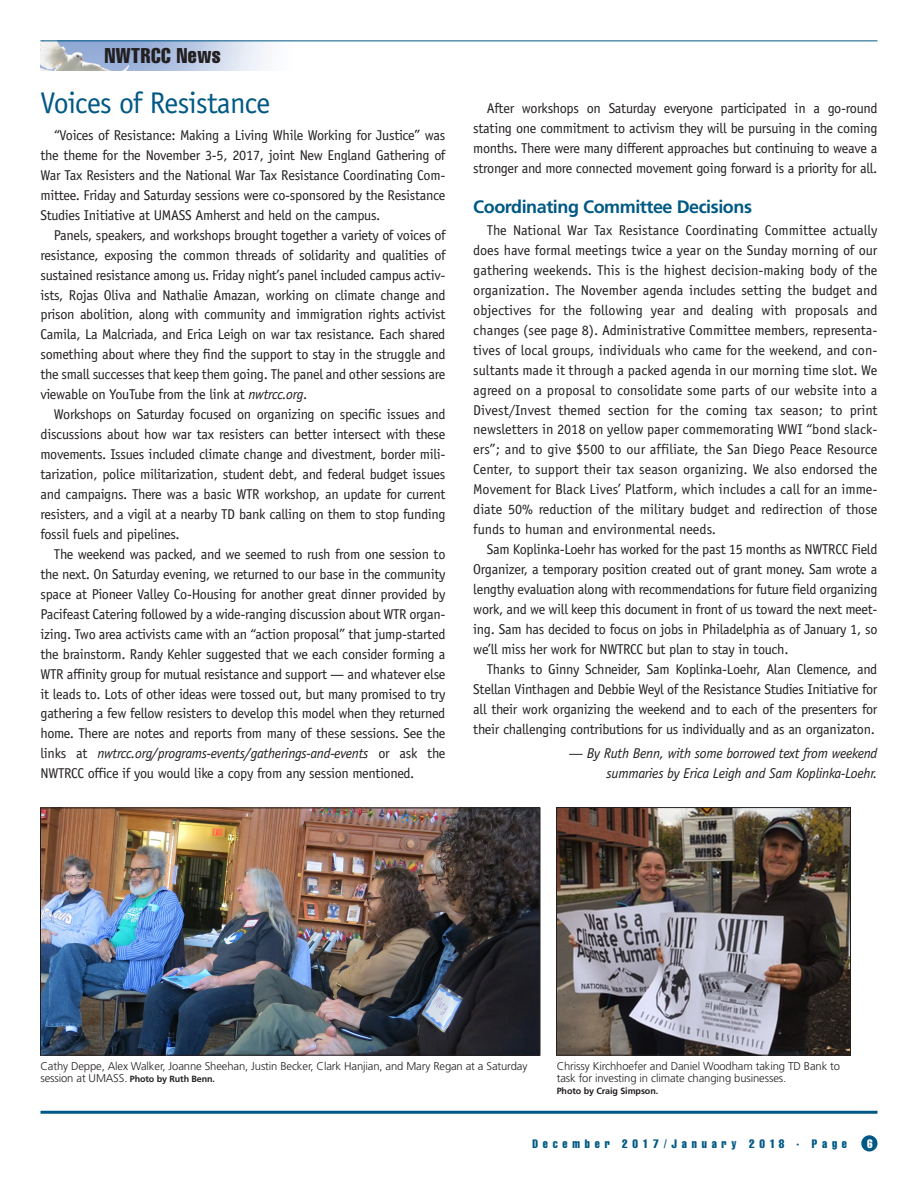
<style>
.page{position:relative;width:918px;height:1188px;background:#fff}
.page>*{position:absolute;margin:0;border:0;box-sizing:border-box;transform-origin:0 0}
._2012_2nd_headline{font:30px "Officina Sans";letter-spacing:-.025em;color:#005984}
.t1{font:extra-condensed 21px "Helvetica";letter-spacing:.025em;color:#231f20}
._2102_subhead{font:700 18px "Frutiger";letter-spacing:-.025em;color:#005984}
._2012_bodycopy{font:14.25px/20px "Officina Sans";letter-spacing:-.02em;color:#231f20;text-align:justify}
._2012_bodycopy-2{font:italic 14.25px/20px "Officina Sans";letter-spacing:-.02em;color:#231f20;text-align:right}
.t2{font:extra-condensed 12px "Helvetica";letter-spacing:.4em;color:#005984}
.t3{font:extra-condensed 12px "Helvetica";color:#fff}
.captions{font:300 11.25px/12px "Frutiger";letter-spacing:-.01em;color:#231f20}
.captions-2{font:700 9px "Frutiger";letter-spacing:-.01em;color:#231f20}
.s1{font-style:italic}
.s2{font-weight:300;font-size:11.25px}
</style>
<div class="page">
<div style="left:862px;top:1136px;width:15px;height:15px;background:#005984;border-radius:50%"></div>
<div style="left:861px;top:1135px;width:16px;height:16px;border:2px solid #005984;border-radius:50%"></div>
<hr style="left:40px;top:1111px;width:838px;height:3px;background:#005984">
<img style="left:558px;top:809px;width:291px;height:245px">
<div style="left:556px;top:807px;width:295px;height:249px;border:1px solid #231f20"></div>
<img style="left:42px;top:810px;width:496px;height:244px">
<div style="left:40px;top:808px;width:500px;height:248px;border:1px solid #231f20"></div>
<img style="left:40px;top:41px;width:280px;height:29px">
<hr style="left:40px;top:40px;width:838px;height:1px;background:#005984">
<p class="t1" style="left:105px;top:42px;width:118px">NWTRCC News</p>
<p class="_2012_2nd_headline" style="left:40px;top:86px;width:231px">Voices of Resistance</p>
<p class="_2012_bodycopy" style="left:41px;top:125px;width:407px;text-indent:13px">“Voices of Resistance: Making a Living While Working for Justice” was the theme for the November 3-5, 2017, joint New England Gathering of War Tax Resisters and the National War Tax Resistance Coordinating Com&shy;mittee. Friday and Saturday sessions were co-sponsored by the Resistance Studies Initiative at UMASS Amherst and held on the campus.</p>
<p class="_2012_bodycopy" style="left:41px;top:225px;width:407px;text-indent:13px">Panels, speakers, and workshops brought together a variety of voices of resistance, exposing the common threads of solidarity and qualities of sustained resistance among us. Friday night’s panel included campus activ&shy;ists, Rojas Oliva and Nathalie Amazan, working on climate change and prison abolition, along with community and immigration rights activist Camila, La Malcriada, and Erica Leigh on war tax resistance. Each shared something about where they find the support to stay in the struggle and the small successes that keep them going. The panel and other sessions are viewable on YouTube from the link at <span class="s1">nwtrcc.org</span>.</p>
<p class="_2012_bodycopy" style="left:41px;top:404px;width:406px;text-indent:13px">Workshops on Saturday focused on organizing on specific issues and discussions about how war tax resisters can better intersect with these movements. Issues included climate change and divestment, border mili&shy;tarization, police militarization, student debt, and federal budget issues and campaigns. There was a basic WTR workshop, an update for current resisters, and a vigil at a nearby TD bank calling on them to stop funding fossil fuels and pipelines.</p>
<p class="_2012_bodycopy" style="left:41px;top:544px;width:407px;text-indent:13px">The weekend was packed, and we seemed to rush from one session to the next. On Saturday evening, we returned to our base in the community space at Pioneer Valley Co-Housing for another great dinner provided by Pacifeast Catering followed by a wide-ranging discussion about WTR organ&shy;izing. Two area activists came with an “action proposal” that jump-started the brainstorm. Randy Kehler suggested that we each consider forming a WTR affinity group for mutual resistance and support — and whatever else it leads to. Lots of other ideas were tossed out, but many promised to try gathering a few fellow resisters to develop this model when they returned home. There are notes and reports from many of these sessions. See the links at <span class="s1">nwtrcc.org/programs-events/gatherings-and-events</span> or ask the NWTRCC office if you would like a copy from any session mentioned.</p>
<p class="_2012_bodycopy" style="left:473px;top:98px;width:406px;text-indent:13px">After workshops on Saturday everyone participated in a go-round stating one commitment to activism they will be pursuing in the coming months. There were many different approaches but continuing to weave a stronger and more connected movement going forward is a priority for all.</p>
<p class="_2102_subhead" style="left:473px;top:196px;width:280px">Coordinating Committee Decisions</p>
<p class="_2012_bodycopy" style="left:473px;top:220px;width:406px;text-indent:13px">The National War Tax Resistance Coordinating Committee actually does have formal meetings twice a year on the Sunday morning of our gathering weekends. This is the highest decision-making body of the organization. The November agenda includes setting the budget and objectives for the following year and dealing with proposals and changes (see page 8). Administrative Committee members, representa&shy;tives of local groups, individuals who came for the weekend, and con&shy;sultants made it through a packed agenda in our morning time slot. We agreed on a proposal to consolidate some parts of our website into a Divest/Invest themed section for the coming tax season; to print newsletters in 2018 on yellow paper commemorating WWI “bond slack&shy;ers”; and to give $500 to our affiliate, the San Diego Peace Resource Center, to support their tax season organizing. We also endorsed the Movement for Black Lives’ Platform, which includes a call for an imme&shy;diate 50% reduction of the military budget and redirection of those funds to human and environmental needs.</p>
<p class="_2012_bodycopy" style="left:473px;top:539px;width:406px;text-indent:13px">Sam Koplinka-Loehr has worked for the past 15 months as NWTRCC Field Organizer, a temporary position created out of grant money. Sam wrote a lengthy evaluation along with recommendations for future field organizing work, and we will keep this document in front of us toward the next meet&shy;ing. Sam has decided to focus on jobs in Philadelphia as of January 1, so we’ll miss her work for NWTRCC but plan to stay in touch.</p>
<p class="_2012_bodycopy" style="left:473px;top:659px;width:406px;text-indent:13px">Thanks to Ginny Schneider, Sam Koplinka-Loehr, Alan Clemence, and Stellan Vinthagen and Debbie Weyl of the Resistance Studies Initiative for all their work organizing the weekend and to each of the presenters for their challenging contributions for us individually and as an organizaton.</p>
<p class="_2012_bodycopy-2" style="left:569px;top:743px;width:310px">— By Ruth Benn, with some borrowed text from weekend summaries by Erica Leigh and Sam Koplinka-Loehr.</p>
<p class="captions" style="left:40px;top:1060px;width:488px">Cathy Deppe, Alex Walker, Joanne Sheehan, Justin Becker, Clark Hanjian, and Mary Regan at a Saturday</p>
<p class="captions-2" style="left:40px;top:1074px;width:176px"><span class="s2">session at UMASS.</span> Photo by Ruth Benn.</p>
<p class="captions" style="left:557px;top:1060px;width:285px">Chrissy Kirchhoefer and Daniel Woodham taking TD Bank to task for investing in climate changing businesses.</p>
<p class="captions-2" style="left:557px;top:1085px;width:103px">Photo by Craig Simpson.</p>
<p class="t2" style="left:532px;top:1136px;width:316px">December 2017/January 2018 · Page</p>
<p class="t3" style="left:867px;top:1136px;width:7px">6</p>
</div>
